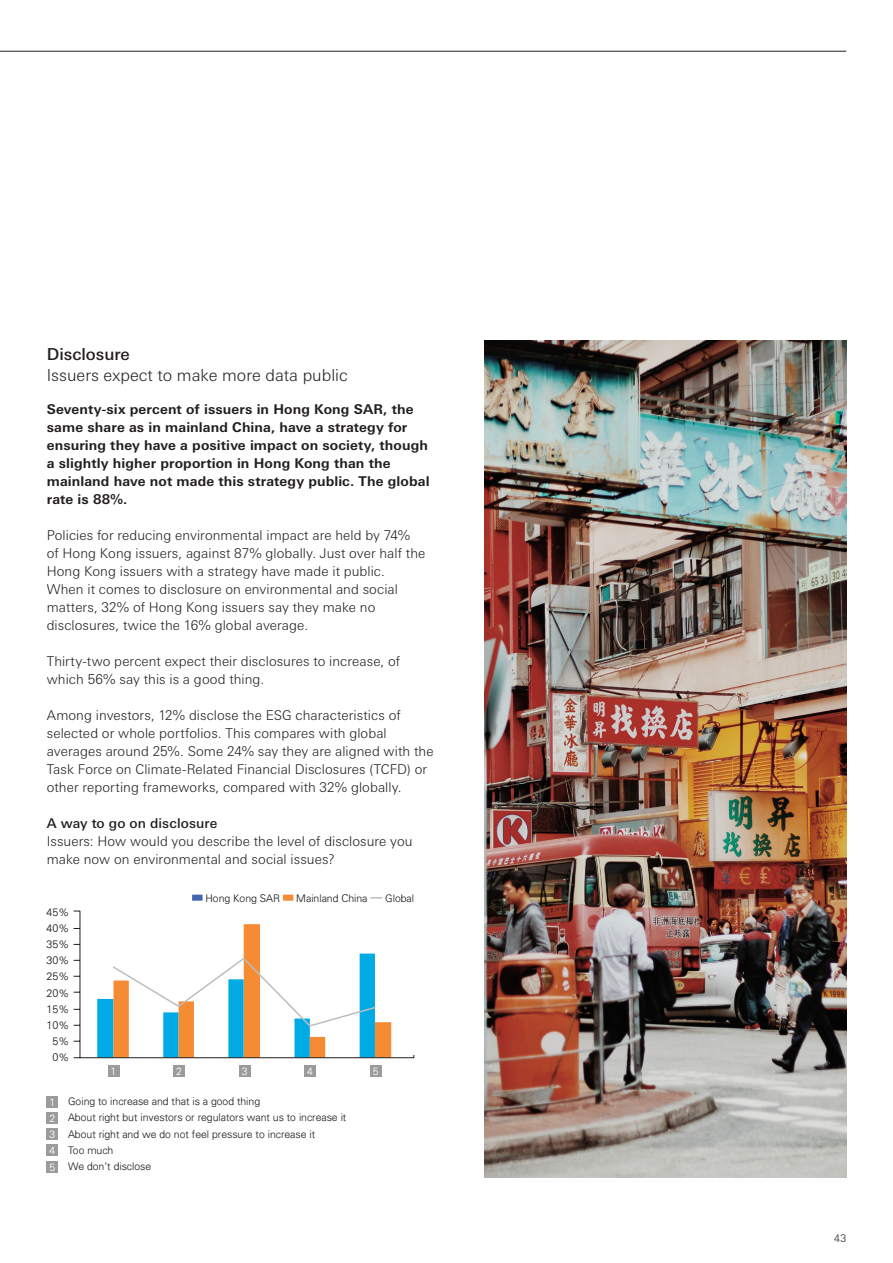
<style>
.page{position:relative;width:893px;height:1263px;background:#fff}
.page>*{position:absolute;margin:0;border:0;box-sizing:border-box;transform-origin:0 0}
.C___Subsection_Subhe{font:300 16.5px "Univers Nextfor HSBC";color:#231f20}
.C___Subsection_Subhe-2{font:500 16.5px "Univers Nextfor HSBC";color:#231f20}
.D___Body_Copy_Black{font:300 13.5px/18px "Univers Nextfor HSBC";letter-spacing:.005em;color:#231f20}
.D___Subhead_Black{font:700 13.5px/18px "Univers Nextfor HSBC";letter-spacing:.01em;color:#231f20}
.D___Subhead_Black-2{font:300 13.5px/18px "Univers Nextfor HSBC";letter-spacing:.005em;color:#231f20}
.D___Subhead_Black-3{font:500 13.5px "Univers Nextfor HSBC";letter-spacing:.005em;color:#231f20}
.t1{font:300 10.8px/16.2px "Univers";color:#231f20;text-align:center}
.t2{font:300 10.5px "Univers";color:#231f20}
.t3{font:300 10.5px "Univers";color:#fff}
.F___Folio_Right_Whit{font:300 10.5px "Univers Nextfor HSBC";color:#231f20}
</style>
<div class="page">
<hr style="left:0;top:51px;width:846px;height:1px;background:#231f20">
<img style="left:485px;top:340px;width:361px;height:838px">
<div style="left:108px;top:1066px;width:11px;height:11px;background:#9b9b9b"></div>
<div style="left:173px;top:1066px;width:12px;height:11px;background:#9b9b9b"></div>
<div style="left:239px;top:1066px;width:11px;height:11px;background:#9b9b9b"></div>
<div style="left:304px;top:1066px;width:12px;height:11px;background:#9b9b9b"></div>
<div style="left:370px;top:1066px;width:11px;height:11px;background:#9b9b9b"></div>
<div style="left:47px;top:1096px;width:11px;height:11px;background:#9b9b9b"></div>
<div style="left:47px;top:1112px;width:11px;height:11px;background:#9b9b9b"></div>
<div style="left:47px;top:1128px;width:11px;height:12px;background:#9b9b9b"></div>
<div style="left:47px;top:1145px;width:11px;height:11px;background:#9b9b9b"></div>
<div style="left:47px;top:1161px;width:11px;height:11px;background:#9b9b9b"></div>
<div style="left:192px;top:895px;width:11px;height:6px;background:#4364af"></div>
<div style="left:283px;top:895px;width:10px;height:6px;background:#f58b32"></div>
<svg style="left:73px;top:911px;width:341px;height:147px"></svg>
<p class="C___Subsection_Subhe-2" style="left:47px;top:342px;width:85px">Disclosure</p>
<p class="C___Subsection_Subhe" style="left:47px;top:363px;width:302px">Issuers expect to make more data public</p>
<p class="D___Subhead_Black" style="left:47px;top:399px;width:384px">Seventy-six percent of issuers in Hong Kong SAR, the same share as in mainland China, have a strategy for ensuring they have a positive impact on society, though a slightly higher proportion in Hong Kong than the mainland have not made this strategy public. The global rate is 88%.</p>
<p class="D___Body_Copy_Black" style="left:47px;top:525px;width:380px">Policies for reducing environmental impact are held by 74% of Hong Kong issuers, against 87% globally. Just over half the<br>Hong Kong issuers with a strategy have made it public.</p>
<p class="D___Body_Copy_Black" style="left:47px;top:579px;width:353px">When it comes to disclosure on environmental and social matters, 32% of Hong Kong issuers say they make no disclosures, twice the 16% global average.</p>
<p class="D___Body_Copy_Black" style="left:47px;top:651px;width:355px">Thirty-two percent expect their disclosures to increase, of which 56% say this is a good thing.</p>
<p class="D___Body_Copy_Black" style="left:47px;top:705px;width:388px">Among investors, 12% disclose the ESG characteristics of selected or whole portfolios. This compares with global averages around 25%. Some 24% say they are aligned with the Task Force on Climate-Related Financial Disclosures (TCFD) or other reporting frameworks, compared with 32% globally.</p>
<p class="D___Subhead_Black-3" style="left:47px;top:814px;width:172px">A way to go on disclosure</p>
<p class="D___Subhead_Black-2" style="left:47px;top:831px;width:367px">Issuers: How would you describe the level of disclosure you make now on environmental and social issues?</p>
<p class="t1" style="left:47px;top:903px;width:24px">45%<br>40%<br>35%<br>30%<br>25%<br>20%<br>15%<br>10%<br>5%<br>0%</p>
<p class="t2" style="left:205px;top:892px;width:76px">Hong Kong SAR</p>
<p class="t2" style="left:296px;top:892px;width:73px">Mainland China</p>
<p class="t2" style="left:385px;top:892px;width:30px">Global</p>
<p class="t3" style="left:111px;top:1065px;width:7px">1</p>
<p class="t3" style="left:176px;top:1065px;width:7px">2</p>
<p class="t3" style="left:242px;top:1065px;width:7px">3</p>
<p class="t3" style="left:307px;top:1065px;width:7px">4</p>
<p class="t3" style="left:373px;top:1065px;width:7px">5</p>
<p class="t3" style="left:50px;top:1095px;width:7px">1</p>
<p class="t2" style="left:68px;top:1095px;width:194px">Going to increase and that is a good thing</p>
<p class="t3" style="left:50px;top:1112px;width:7px">2</p>
<p class="t2" style="left:68px;top:1111px;width:280px">About right but investors or regulators want us to increase it</p>
<p class="t3" style="left:50px;top:1128px;width:7px">3</p>
<p class="t2" style="left:68px;top:1127px;width:249px">About right and we do not feel pressure to increase it</p>
<p class="t3" style="left:50px;top:1144px;width:7px">4</p>
<p class="t2" style="left:68px;top:1144px;width:47px">Too much</p>
<p class="t3" style="left:50px;top:1160px;width:7px">5</p>
<p class="t2" style="left:68px;top:1160px;width:85px">We don’t disclose</p>
<p class="F___Folio_Right_Whit" style="left:834px;top:1230px;width:14px">43</p>
</div>
